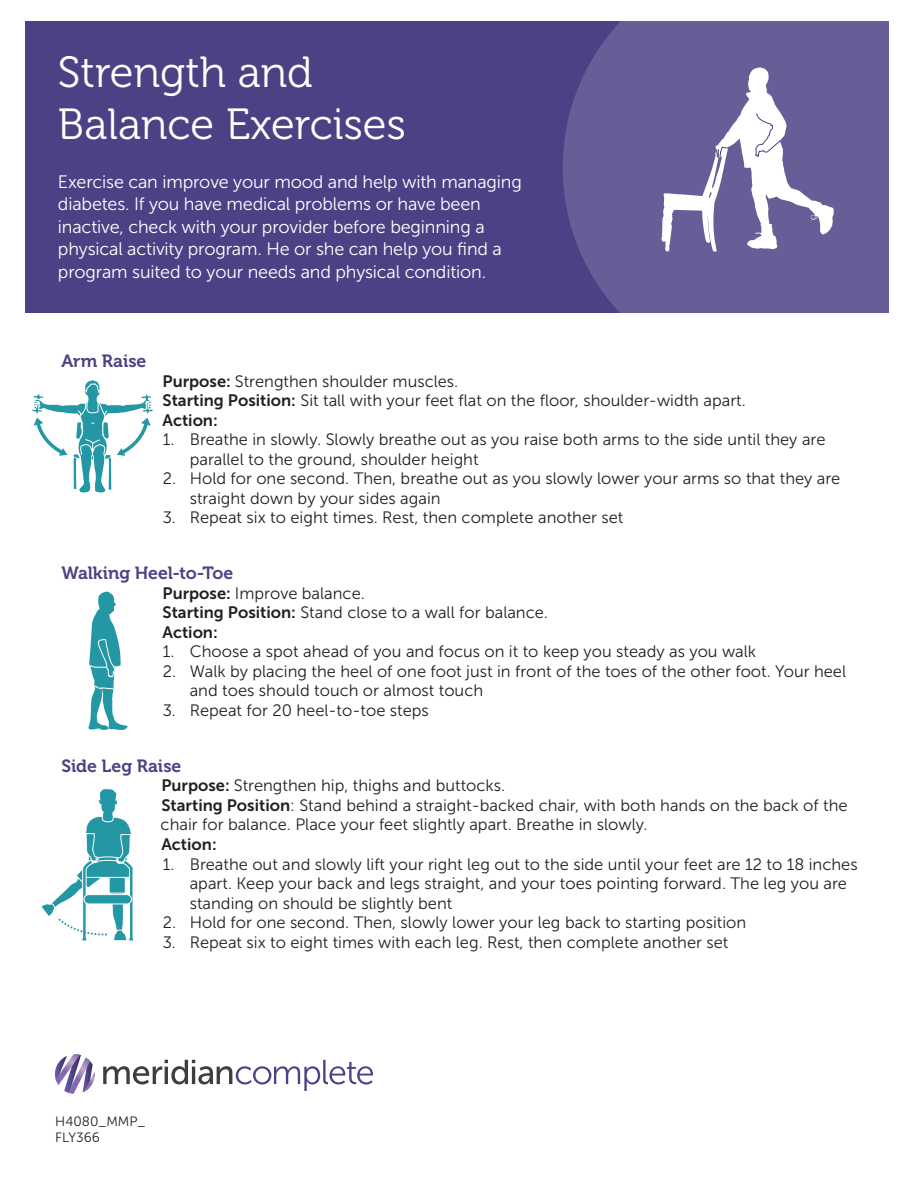
<style>
.page{position:relative;width:918px;height:1188px;background:#fff}
.page>*{position:absolute;margin:0;border:0;box-sizing:border-box;transform-origin:0 0}
.t1{font:43.5px/52.2px "Museo 300";color:#fff}
.t2{font:18px/22.5px "Museo Sans 300";letter-spacing:-.01em;color:#fff}
.t3{font:17.7px "Museo 700";letter-spacing:-.005em;color:#4d4185}
.t4{font:16.5px/19.5px "Museo Sans 300";color:#231f20}
.t5{font:16.5px "Museo Sans 700";color:#231f20}
.t6{font:13.5px/16.2px "Museo Sans 300";color:#231f20}
.s1{font-family:"Museo Sans 700"}
</style>
<div class="page">
<svg style="left:103px;top:1060px;width:270px;height:31px"></svg>
<svg style="left:55px;top:1054px;width:40px;height:40px"></svg>
<div style="left:25px;top:21px;width:864px;height:292px;background:#4d4185"></div>
<svg style="left:563px;top:21px;width:326px;height:292px;background:#645a95"></svg>
<svg style="left:32px;top:380px;width:121px;height:113px"></svg>
<svg style="left:88px;top:592px;width:40px;height:138px"></svg>
<svg style="left:42px;top:788px;width:92px;height:153px"></svg>
<svg style="left:661px;top:67px;width:173px;height:185px;background:#8d85b1"></svg>
<h1 class="t1" style="left:58px;top:47px;width:349px">Strength and<br>Balance Exercises</h1>
<p class="t2" style="left:58px;top:171px;width:465px">Exercise can improve your mood and help with managing diabetes. If you have medical problems or have been inactive, check with your provider before beginning a physical activity program. He or she can help you find a program suited to your needs and physical condition.</p>
<p class="t3" style="left:62px;top:352px;width:86px">Arm Raise</p>
<p class="t4" style="left:163px;top:372px;width:585px"><span class="s1">Purpose:</span> Strengthen shoulder muscles.<br><span class="s1">Starting Position:</span> Sit tall with your feet flat on the floor, shoulder-width apart.</p>
<p class="t5" style="left:163px;top:411px;width:57px">Action:</p>
<p class="t4" style="left:190px;top:430px;width:637px;text-indent:-27px">1. Breathe in slowly. Slowly breathe out as you raise both arms to the side until they are parallel to the ground, shoulder height</p>
<p class="t4" style="left:190px;top:469px;width:652px;text-indent:-27px">2. Hold for one second. Then, breathe out as you slowly lower your arms so that they are straight down by your sides again</p>
<p class="t4" style="left:163px;top:508px;width:462px">3. Repeat six to eight times. Rest, then complete another set</p>
<p class="t3" style="left:62px;top:564px;width:173px">Walking Heel-to-Toe</p>
<p class="t4" style="left:163px;top:584px;width:387px"><span class="s1">Purpose:</span> Improve balance.<br><span class="s1">Starting Position:</span> Stand close to a wall for balance.</p>
<p class="t5" style="left:163px;top:623px;width:57px">Action:</p>
<p class="t4" style="left:163px;top:642px;width:595px">1. Choose a spot ahead of you and focus on it to keep you steady as you walk</p>
<p class="t4" style="left:190px;top:662px;width:658px;text-indent:-27px">2. Walk by placing the heel of one foot just in front of the toes of the other foot. Your heel and toes should touch or almost touch</p>
<p class="t4" style="left:163px;top:701px;width:268px">3. Repeat for 20 heel-to-toe steps</p>
<p class="t3" style="left:62px;top:756px;width:121px">Side Leg Raise</p>
<p class="t4" style="left:161px;top:776px;width:689px"><span class="s1">Purpose:</span> Strengthen hip, thighs and buttocks.<br><span class="s1">Starting Position</span>: Stand behind a straight-backed chair, with both hands on the back of the chair for balance. Place your feet slightly apart. Breathe in slowly.</p>
<p class="t5" style="left:161px;top:835px;width:57px">Action:</p>
<p class="t4" style="left:190px;top:854px;width:669px;text-indent:-27px">1. Breathe out and slowly lift your right leg out to the side until your feet are 12 to 18 inches apart. Keep your back and legs straight, and your toes pointing forward. The leg you are standing on should be slightly bent</p>
<p class="t4" style="left:163px;top:913px;width:585px">2. Hold for one second. Then, slowly lower your leg back to starting position</p>
<p class="t4" style="left:163px;top:932px;width:567px">3. Repeat six to eight times with each leg. Rest, then complete another set</p>
<p class="t6" style="left:55px;top:1114px;width:92px">H4080_MMP_<br>FLY366</p>
</div>
